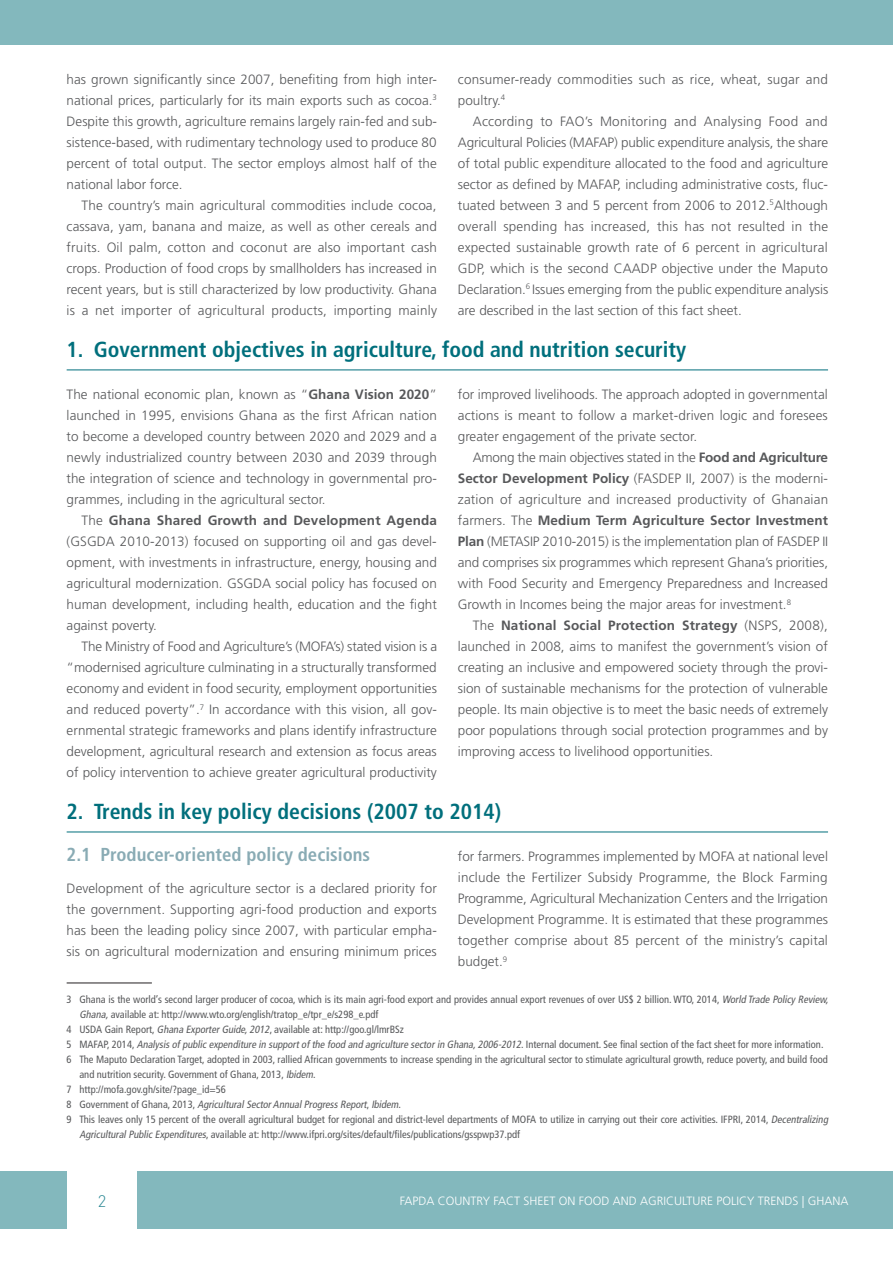
<style>
.page{position:relative;width:893px;height:1263px;background:#fff}
.page>*{position:absolute;margin:0;border:0;box-sizing:border-box;transform-origin:0 0}
.t1{font:700 condensed 21.75px "Frutiger LT Std";color:#006f7c}
.t2{font:700 condensed 18.75px "Frutiger LT Std";color:#89abb4}
.t3{font:300 16.5px "DIN Pro";color:#2a8793}
.t4{font:300 13.5px/21px "Frutiger LT Std";color:#57585a;text-align:justify}
.t5{font:300 12px "Frutiger LT Std";color:#fff}
.t6{font:condensed 10.5px "Frutiger LT Std";color:#57585a}
.t7{font:italic condensed 10.5px "Frutiger LT Std";color:#57585a}
.s1{font-weight:700}
.s2{font-style:italic}
.s3{font-style:normal}
</style>
<div class="page">
<div style="left:137px;top:1172px;width:756px;height:57px;background:#83b8bd"></div>
<div style="left:0;top:0;width:893px;height:44px;background:#83b8bd"></div>
<div style="left:0;top:1172px;width:67px;height:57px;background:#83b8bd"></div>
<hr style="left:67px;top:370px;width:761px;height:1px;background:#006f7c">
<hr style="left:67px;top:832px;width:761px;height:1px;background:#006f7c">
<hr style="left:67px;top:983px;width:85px;height:1px;background:#231f20">
<p class="t4" style="left:67px;top:69px;width:372px">has grown significantly since 2007, benefiting from high inter&shy;national prices, particularly for its main exports such as cocoa.<sup>3<br></sup>Despite this growth, agriculture remains largely rain-fed and sub&shy;sistence-based, with rudimentary technology used to produce 80 percent of total output. The sector employs almost half of the national labor force.</p>
<p class="t4" style="left:67px;top:195px;width:372px;text-indent:15px">The country’s main agricultural commodities include cocoa, cassava, yam, banana and maize, as well as other cereals and fruits. Oil palm, cotton and coconut are also important cash crops. Production of food crops by smallholders has increased in recent years, but is still characterized by low productivity. Ghana is a net importer of agricultural products, importing mainly</p>
<p class="t4" style="left:458px;top:69px;width:371px">consumer-ready commodities such as rice, wheat, sugar and poultry.<sup>4</sup></p>
<p class="t4" style="left:458px;top:111px;width:372px;text-indent:15px">According to FAO’s Monitoring and Analysing Food and Agricultural Policies (MAFAP) public expenditure analysis, the share of total public expenditure allocated to the food and agriculture sector as defined by MAFAP, including administrative costs, fluc&shy;tuated between 3 and 5 percent from 2006 to 2012.<sup>5</sup>Although overall spending has increased, this has not resulted in the expected sustainable growth rate of 6 percent in agricultural GDP, which is the second CAADP objective under the Maputo Declaration.<sup>6</sup> Issues emerging from the public expenditure analysis are described in the last section of this fact sheet.</p>
<h1 class="t1" style="left:67px;top:336px;width:621px">1. Government objectives in agriculture, food and nutrition security</h1>
<p class="t4" style="left:67px;top:384px;width:372px">The national economic plan, known as “<span class="s1">Ghana Vision 2020</span>” launched in 1995, envisions Ghana as the first African nation to become a developed country between 2020 and 2029 and a newly industrialized country between 2030 and 2039 through the integration of science and technology in governmental pro&shy;grammes, including in the agricultural sector.</p>
<p class="t4" style="left:67px;top:510px;width:372px;text-indent:15px">The <span class="s1">Ghana Shared Growth and Development Agenda </span>(GSGDA 2010-2013) focused on supporting oil and gas devel&shy;opment, with investments in infrastructure, energy, housing and agricultural modernization. GSGDA social policy has focused on human development, including health, education and the fight against poverty.</p>
<p class="t4" style="left:67px;top:636px;width:372px;text-indent:15px">The Ministry of Food and Agriculture’s (MOFA’s) stated vision is a “modernised agriculture culminating in a structurally transformed economy and evident in food security, employment opportunities and reduced poverty”.<sup>7</sup> In accordance with this vision, all gov&shy;ernmental strategic frameworks and plans identify infrastructure development, agricultural research and extension as focus areas of policy intervention to achieve greater agricultural productivity</p>
<p class="t4" style="left:458px;top:384px;width:371px">for improved livelihoods. The approach adopted in governmental actions is meant to follow a market-driven logic and foresees greater engagement of the private sector.</p>
<p class="t4" style="left:458px;top:447px;width:372px;text-indent:15px">Among the main objectives stated in the <span class="s1">Food and Agriculture Sector Development Policy</span> (FASDEP II, 2007) is the moderni&shy;zation of agriculture and increased productivity of Ghanaian farmers. The <span class="s1">Medium Term Agriculture Sector Investment Plan</span> (METASIP 2010-2015) is the implementation plan of FASDEP II and comprises six programmes which represent Ghana’s priorities, with Food Security and Emergency Preparedness and Increased Growth in Incomes being the major areas for investment.<sup>8</sup></p>
<p class="t4" style="left:458px;top:615px;width:372px;text-indent:15px">The <span class="s1">National Social Protection Strategy</span> (NSPS, 2008), launched in 2008, aims to manifest the government’s vision of creating an inclusive and empowered society through the provi&shy;sion of sustainable mechanisms for the protection of vulnerable people. Its main objective is to meet the basic needs of extremely poor populations through social protection programmes and by improving access to livelihood opportunities.</p>
<h1 class="t1" style="left:67px;top:798px;width:436px">2. Trends in key policy decisions (2007 to 2014)</h1>
<h2 class="t2" style="left:67px;top:843px;width:305px">2.1 Producer-oriented policy decisions</h2>
<p class="t4" style="left:67px;top:877px;width:372px">Development of the agriculture sector is a declared priority for the government. Supporting agri-food production and exports has been the leading policy since 2007, with particular empha&shy;sis on agricultural modernization and ensuring minimum prices</p>
<p class="t4" style="left:458px;top:846px;width:372px">for farmers. Programmes implemented by MOFA at national level include the Fertilizer Subsidy Programme, the Block Farming Programme, Agricultural Mechanization Centers and the Irrigation Development Programme. It is estimated that these programmes together comprise about 85 percent of the ministry’s capital budget.<sup>9</sup></p>
<p class="t6" style="left:67px;top:993px;width:765px">3 Ghana is the world’s second larger producer of cocoa, which is its main agri-food export and provides annual export revenues of over US$ 2 billion. WTO, 2014, <span class="s2">World Trade Policy Review,</span></p>
<p class="t6" style="left:79px;top:1008px;width:301px"><span class="s2">Ghana,</span>available at: http://www.wto.org/english/tratop_e/tpr_e/s298_e.pdf</p>
<p class="t6" style="left:67px;top:1023px;width:339px">4 USDA Gain Report, <span class="s2">Ghana ExporterGuide,2012</span>, available at: http://goo.gl/lmrBSz</p>
<p class="t7" style="left:67px;top:1038px;width:758px"><span class="s3">5 M A FA P, 2 0 1 4,</span> Analysisofpublic expenditure in supportofthe food and agriculture sectorin Ghana,2006-2012<span class="s3">. I n te r n a l d o c u m e n t . S e e fi n a l s e ct i o n of t h e fa ct s h e et fo r m o re i n fo r m a t i o n .</span></p>
<p class="t6" style="left:67px;top:1053px;width:763px">6 The Maputo Declaration Target, adopted in 2003, rallied African governments to increase spending in the agricultural sector to stimulate agricultural growth, reduce poverty, and build food</p>
<p class="t6" style="left:79px;top:1068px;width:238px">and nutrition security. Government of Ghana, 2013, <span class="s2">Ibidem</span>.</p>
<p class="t6" style="left:67px;top:1083px;width:161px">7 http://mofa.gov.gh/site/?page_id=56</p>
<p class="t7" style="left:67px;top:1098px;width:336px"><span class="s3">8 G o v e r n m e n t o f G h a n a , 2 0 1 3 ,</span> AgriculturalSectorAnnualProgressReport<span class="s3">,</span> Ibidem<span class="s3">.</span></p>
<p class="t6" style="left:67px;top:1113px;width:765px">9 This leaves only 15 percent of the overall agricultural budget for regional and district-level departments of MOFA to utilize in carrying out their core activities. IFPRI, 2014, <span class="s2">Decentralizing</span></p>
<p class="t6" style="left:79px;top:1128px;width:442px"><span class="s2">AgriculturalPublic Expenditures</span>, available at: http://www.ifpri.org/sites/default/files/publications/gsspwp37.pdf</p>
<p class="t3" style="left:98px;top:1189px;width:10px">2</p>
<p class="t5" style="left:400px;top:1194px;width:450px">FAPDA country fact sheet on food and agriculture policy trends | Ghana</p>
</div>
